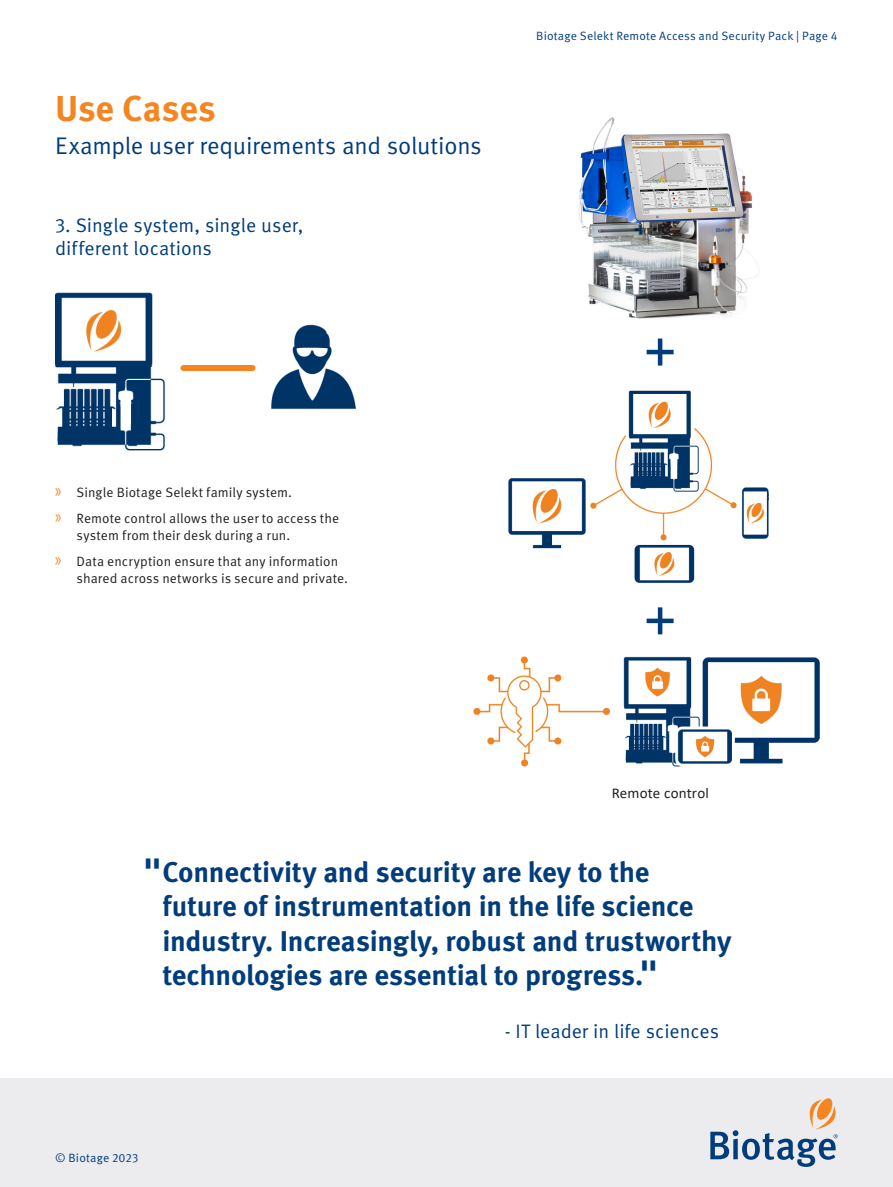
<style>
.page{position:relative;width:893px;height:1187px;background:#fff}
.page>*{position:absolute;margin:0;border:0;box-sizing:border-box;transform-origin:0 0}
.Heading_1_sub{font:63px "Meta OT Norm";color:#013c7b}
.Heading_1{font:700 36px "Meta OT";letter-spacing:-.005em;color:#f58520}
.Heading_1-2{font:700 36px "Meta OT";color:#013c7b}
.Heading_1-3{font:700 28.5px/34.2px "Meta OT";letter-spacing:-.01em;color:#013c7b}
.Heading_1_sub-2{font:24px "Meta OT Norm";letter-spacing:-.01em;color:#013c7b}
.Heading_2{font:19.5px/22.5px "Meta OT Norm";color:#013c7b}
.Heading_3{font:15px "Calibri";letter-spacing:.01em;color:#231f20}
.t1{font:13.5px/17.2px "Meta OT Norm";letter-spacing:.005em;color:#231f20}
.t2{font:12px "Meta OT Norm";letter-spacing:.015em;color:#013c7b}
.s1{font-family:"Myriad Pro";font-size:20.25px;color:#f58520}
</style>
<div class="page">
<div style="left:0;top:1078px;width:893px;height:108px;background:#ececee"></div>
<svg style="left:710px;top:1098px;width:128px;height:68px"></svg>
<div style="left:183px;top:365px;width:69px;height:6px;background:#f58520"></div>
<img style="left:508px;top:390px;width:261px;height:193px">
<img style="left:473px;top:656px;width:347px;height:111px">
<img style="left:55px;top:292px;width:110px;height:159px">
<img style="left:271px;top:324px;width:85px;height:86px">
<img style="left:578px;top:117px;width:181px;height:202px">
<p class="Heading_1" style="left:55px;top:87px;width:162px">Use Cases</p>
<p class="Heading_1_sub-2" style="left:55px;top:132px;width:428px">Example user requirements and solutions</p>
<p class="Heading_2" style="left:55px;top:215px;width:250px">3. Single system, single user, different locations</p>
<p class="t1" style="left:55px;top:484px;width:238px"><span class="s1">»</span> Single Biotage Selekt family system.</p>
<p class="t1" style="left:77px;top:510px;width:264px;text-indent:-21px"><span class="s1">»</span> Remote control allows the user to access the system from their desk during a run.</p>
<p class="t1" style="left:77px;top:553px;width:273px;text-indent:-21px"><span class="s1">»</span> Data encryption ensure that any information shared across networks is secure and private.</p>
<p class="t2" style="left:536px;top:29px;width:303px">Biotage Selekt Remote Access and Security Pack | Page 4</p>
<p class="Heading_1_sub" style="left:643px;top:309px;width:35px">+</p>
<p class="Heading_1_sub" style="left:643px;top:578px;width:35px">+</p>
<p class="Heading_3" style="left:612px;top:782px;width:99px">Remote control</p>
<p class="Heading_1-2" style="left:143px;top:850px;width:19px">"</p>
<p class="Heading_1-3" style="left:162px;top:855px;width:571px">Connectivity and security are key to the<br>future of instrumentation in the life science industry. Increasingly, robust and trustworthy technologies are essential to progress.</p>
<p class="Heading_1-2" style="left:640px;top:951px;width:19px">"</p>
<p class="t2" style="left:55px;top:1150px;width:85px">© Biotage 2023</p>
<p class="Heading_2" style="left:505px;top:1019px;width:216px">- IT leader in life sciences</p>
</div>
